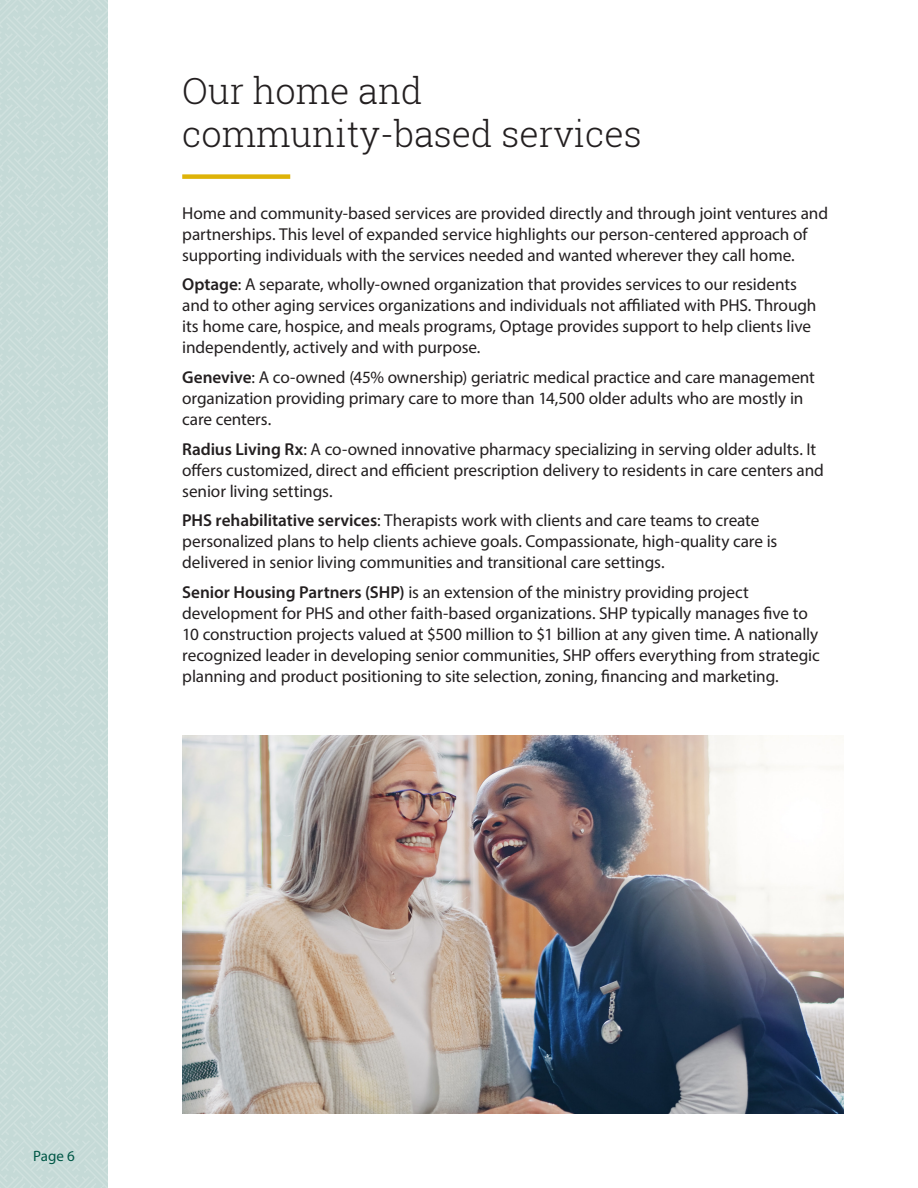
<style>
.page{position:relative;width:918px;height:1188px;background:#fff}
.page>*{position:absolute;margin:0;border:0;box-sizing:border-box;transform-origin:0 0}
.Section_Header{font:300 36px/43.2px "Roboto Slab";color:#231f20}
.Body_Copy_11_5_Extra_P_Space{font:17.25px/21px "Myriad Pro";letter-spacing:-.005em;color:#231f20}
.t1{font:15px "Myriad Pro";color:#005746}
.s1{font-weight:600}
</style>
<div class="page">
<div style="left:0;top:0;width:108px;height:1188px;background:#c5dad7"></div>
<div style="left:182px;top:174px;width:108px;height:5px;background:#deb308"></div>
<img style="left:182px;top:735px;width:662px;height:379px">
<p class="Section_Header" style="left:182px;top:69px;width:461px">Our home and community-based services</p>
<p class="Body_Copy_11_5_Extra_P_Space" style="left:182px;top:202px;width:647px">Home and community-based services are provided directly and through joint ventures and partnerships. This level of expanded service highlights our person-centered approach of supporting individuals with the services needed and wanted wherever they call home.</p>
<p class="Body_Copy_11_5_Extra_P_Space" style="left:182px;top:274px;width:636px"><span class="s1">Optage</span>: A separate, wholly-owned organization that provides services to our residents and to other aging services organizations and individuals not affiliated with PHS. Through its home care, hospice, and meals programs, Optage provides support to help clients live independently, actively and with purpose.</p>
<p class="Body_Copy_11_5_Extra_P_Space" style="left:182px;top:367px;width:634px"><span class="s1">Genevive</span>: A co-owned (45% ownership) geriatric medical practice and care management organization providing primary care to more than 14,500 older adults who are mostly in care centers.</p>
<p class="Body_Copy_11_5_Extra_P_Space" style="left:182px;top:438px;width:643px"><span class="s1">Radius Living Rx</span>: A co-owned innovative pharmacy specializing in serving older adults. It offers customized, direct and efficient prescription delivery to residents in care centers and senior living settings.</p>
<p class="Body_Copy_11_5_Extra_P_Space" style="left:182px;top:510px;width:597px"><span class="s1">PHS rehabilitative services</span>: Therapists work with clients and care teams to create personalized plans to help clients achieve goals. Compassionate, high-quality care is delivered in senior living communities and transitional care settings.</p>
<p class="Body_Copy_11_5_Extra_P_Space" style="left:182px;top:581px;width:639px"><span class="s1">Senior Housing Partners (SHP)</span> is an extension of the ministry providing project development for PHS and other faith-based organizations. SHP typically manages five to 10 construction projects valued at $500 million to $1 billion at any given time. A nationally recognized leader in developing senior communities, SHP offers everything from strategic planning and product positioning to site selection, zoning, financing and marketing.</p>
<p class="t1" style="left:33px;top:1147px;width:43px">Page 6</p>
</div>
